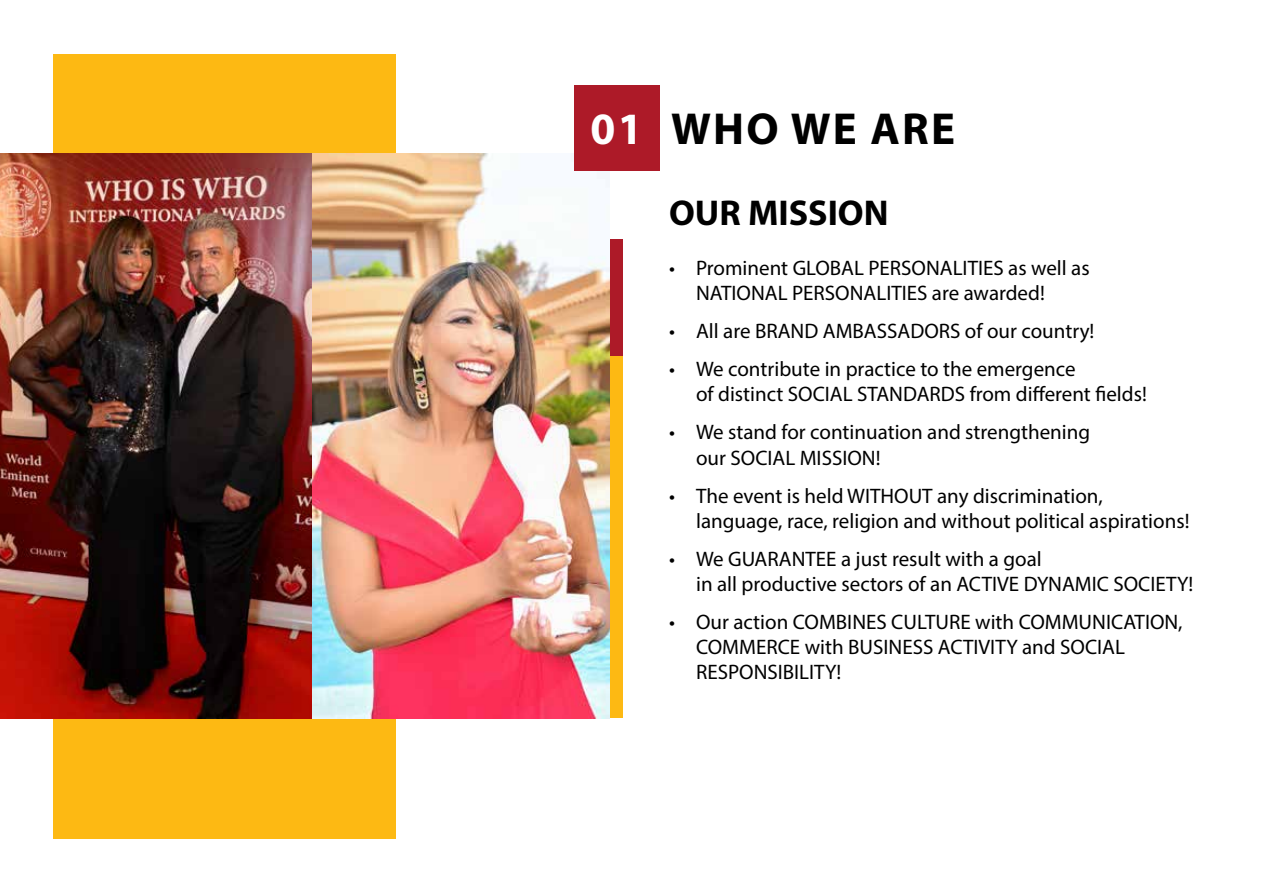
<style>
.page{position:relative;width:1263px;height:893px;background:#fff}
.page>*{position:absolute;margin:0;border:0;box-sizing:border-box;transform-origin:0 0}
.t1{font:700 45px "Myriad Pro";letter-spacing:.05em;color:#000}
.t2{font:700 45px "Myriad Pro";color:#fff}
.t3{font:700 36px "Myriad Pro";color:#000}
.t4{font:21px/25.2px "Myriad Pro";color:#000}
</style>
<div class="page">
<div style="left:53px;top:54px;width:342px;height:785px;background:#fdb913"></div>
<img style="left:311px;top:153px;width:299px;height:565px">
<div style="left:610px;top:356px;width:13px;height:362px;background:#fdb913"></div>
<div style="left:610px;top:239px;width:13px;height:117px;background:#ad1a28"></div>
<div style="left:574px;top:85px;width:85px;height:85px;background:#ad1a28"></div>
<img style="left:0;top:153px;width:311px;height:565px">
<h1 class="t2" style="left:590px;top:100px;width:54px">01</h1>
<h1 class="t1" style="left:671px;top:100px;width:286px">WHO WE ARE</h1>
<h2 class="t3" style="left:669px;top:189px;width:221px">OUR MISSION</h2>
<p class="t4" style="left:696px;top:255px;width:395px;text-indent:-27px">• Prominent GLOBAL PERSONALITIES as well as<br>NATIONAL PERSONALITIES are awarded!</p>
<p class="t4" style="left:669px;top:318px;width:427px">• All are BRAND AMBASSADORS of our country!</p>
<p class="t4" style="left:696px;top:356px;width:452px;text-indent:-27px">• We contribute in practice to the emergence<br>of distinct SOCIAL STANDARDS from different fields!</p>
<p class="t4" style="left:696px;top:419px;width:396px;text-indent:-27px">• We stand for continuation and strengthening our SOCIAL MISSION!</p>
<p class="t4" style="left:696px;top:483px;width:495px;text-indent:-27px">• The event is held WITHOUT any discrimination, language, race, religion and without political aspirations!</p>
<p class="t4" style="left:696px;top:546px;width:499px;text-indent:-27px">• We GUARANTEE a just result with a goal<br>in all productive sectors of an ACTIVE DYNAMIC SOCIETY!</p>
<p class="t4" style="left:696px;top:609px;width:488px;text-indent:-27px">• Our action COMBINES CULTURE with COMMUNICATION,<br>COMMERCE with BUSINESS ACTIVITY and SOCIAL<br>RESPONSIBILITY!</p>
</div>
